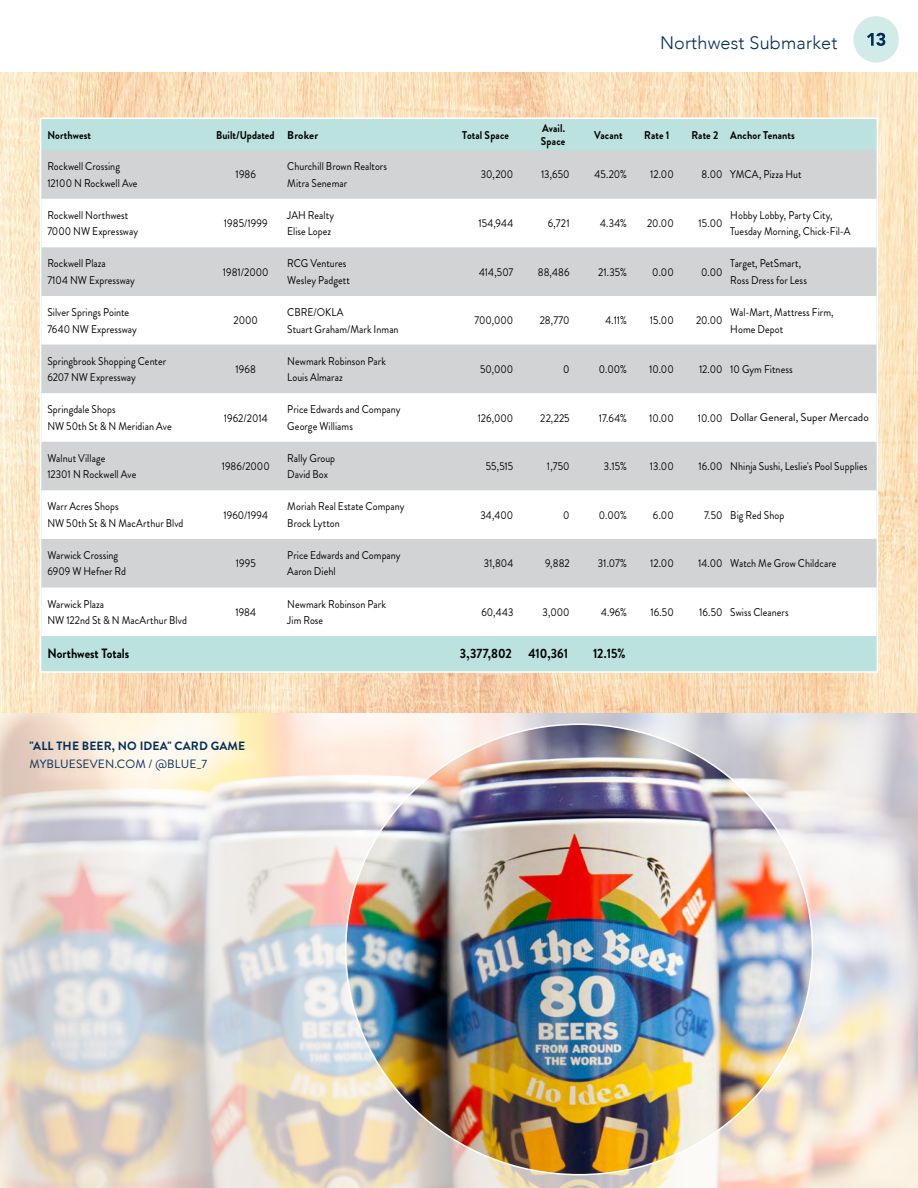
<style>
.page{position:relative;width:918px;height:1188px;background:#fff}
.page>*{position:absolute;margin:0;border:0;box-sizing:border-box;transform-origin:0 0}
.t1{font:300 18px "Avenir";letter-spacing:.01em;color:#002e5a}
.t2{font:700 13.5px "Brandon Grotesque";color:#000;scale:.9 1}
.t3{font:700 12px "Brandon Grotesque";letter-spacing:.01em;color:#002e5a}
.t4{font:12px "Brandon Grotesque";letter-spacing:.01em;color:#002e5a}
.t5{font:11.25px/16.5px "Brandon Grotesque";letter-spacing:.005em;color:#000;scale:.9 1}
.t6{font:700 11.25px/13.5px "Brandon Grotesque";letter-spacing:.01em;color:#000;scale:.9 1}
</style>
<div class="page">
<img style="left:0;top:72px;width:918px;height:1116px">
<div style="left:853px;top:16px;width:46px;height:47px;background:#d1ece8;border-radius:23px"></div>
<svg style="left:867px;top:33px;width:18px;height:13px"></svg>
<div style="left:43px;top:121px;width:832px;height:29px;background:#bbe2de"></div>
<div style="left:43px;top:150px;width:832px;height:49px;background:#d1d3d4"></div>
<svg style="left:43px;top:199px;width:832px;height:437px"></svg>
<div style="left:43px;top:636px;width:832px;height:34px;background:#bbe2de"></div>
<hr style="left:724px;top:636px;width:1px;height:34px;background:#bbe2de">
<img style="left:346px;top:724px;width:466px;height:451px">
<div style="left:33px;top:744px;width:230px;height:44px;background:#fff;opacity:.75"></div>
<h1 class="t1" style="left:660px;top:32px;width:179px">Northwest Submarket</h1>
<p class="t6" style="left:47px;top:128px;width:50px">Northwest</p>
<p class="t6" style="left:216px;top:128px;width:115px">Built/Updated Broker</p>
<p class="t6" style="left:462px;top:128px;width:53px">Total Space</p>
<p class="t6" style="left:541px;top:121px;width:29px">Avail.<br>Space</p>
<p class="t6" style="left:594px;top:128px;width:33px">Vacant</p>
<p class="t6" style="left:644px;top:128px;width:29px">Rate 1</p>
<p class="t6" style="left:692px;top:128px;width:116px">Rate 2 Anchor Tenants</p>
<p class="t5" style="left:47px;top:158px;width:102px">Rockwell Crossing<br>12100 N Rockwell Ave</p>
<p class="t5" style="left:236px;top:166px;width:24px">1986</p>
<p class="t5" style="left:287px;top:158px;width:112px">Churchill Brown Realtors<br>Mitra Senemar</p>
<p class="t5" style="left:481px;top:166px;width:38px">30,200</p>
<p class="t5" style="left:541px;top:166px;width:33px">13,650</p>
<p class="t5" style="left:595px;top:166px;width:38px">45.20%</p>
<p class="t5" style="left:650px;top:166px;width:28px">12.00</p>
<p class="t5" style="left:702px;top:166px;width:113px">8.00 YMCA, Pizza Hut</p>
<p class="t5" style="left:47px;top:207px;width:102px">Rockwell Northwest<br>7000 NW Expressway</p>
<p class="t5" style="left:224px;top:215px;width:50px">1985/1999</p>
<p class="t5" style="left:287px;top:207px;width:54px">JAH Realty<br>Elise Lopez</p>
<p class="t5" style="left:478px;top:215px;width:40px">154,944</p>
<p class="t5" style="left:548px;top:215px;width:26px">6,721</p>
<p class="t5" style="left:600px;top:215px;width:31px">4.34%</p>
<p class="t5" style="left:647px;top:215px;width:31px">20.00</p>
<p class="t5" style="left:699px;top:215px;width:28px">15.00</p>
<p class="t5" style="left:730px;top:207px;width:135px">Hobby Lobby, Party City,<br>Tuesday Morning, Chick-Fil-A</p>
<p class="t5" style="left:47px;top:255px;width:99px">Rockwell Plaza<br>7104 NW Expressway</p>
<p class="t5" style="left:223px;top:264px;width:52px">1981/2000</p>
<p class="t5" style="left:287px;top:255px;width:71px">RCG Ventures<br>Wesley Padgett</p>
<p class="t5" style="left:479px;top:264px;width:39px">414,507</p>
<p class="t5" style="left:538px;top:264px;width:37px">88,486</p>
<p class="t5" style="left:598px;top:264px;width:34px">21.35%</p>
<p class="t5" style="left:652px;top:264px;width:25px">0.00</p>
<p class="t5" style="left:701px;top:264px;width:25px">0.00</p>
<p class="t5" style="left:730px;top:255px;width:87px">Target, PetSmart,<br>Ross Dress for Less</p>
<p class="t5" style="left:47px;top:304px;width:101px">Silver Springs Pointe<br>7640 NW Expressway</p>
<p class="t5" style="left:234px;top:312px;width:29px">2000</p>
<p class="t5" style="left:287px;top:304px;width:125px">CBRE/OKLA<br>Stuart Graham/Mark Inman</p>
<p class="t5" style="left:474px;top:312px;width:45px">700,000</p>
<p class="t5" style="left:540px;top:312px;width:35px">28,770</p>
<p class="t5" style="left:605px;top:312px;width:26px">4.11%</p>
<p class="t5" style="left:650px;top:312px;width:28px">15.00</p>
<p class="t5" style="left:696px;top:312px;width:31px">20.00</p>
<p class="t5" style="left:730px;top:304px;width:116px">Wal-Mart, Mattress Firm,<br>Home Depot</p>
<p class="t5" style="left:47px;top:353px;width:134px">Springbrook Shopping Center<br>6207 NW Expressway</p>
<p class="t5" style="left:236px;top:361px;width:24px">1968</p>
<p class="t5" style="left:287px;top:353px;width:111px">Newmark Robinson Park<br>Louis Almaraz</p>
<p class="t5" style="left:480px;top:361px;width:39px">50,000</p>
<p class="t5" style="left:563px;top:361px;width:9px">0</p>
<p class="t5" style="left:599px;top:361px;width:33px">0.00%</p>
<p class="t5" style="left:649px;top:361px;width:29px">10.00</p>
<p class="t5" style="left:699px;top:361px;width:105px">12.00 10 Gym Fitness</p>
<p class="t5" style="left:47px;top:401px;width:140px">Springdale Shops<br>NW 50th St &amp; N Meridian Ave</p>
<p class="t5" style="left:224px;top:410px;width:50px">1962/2014</p>
<p class="t5" style="left:287px;top:401px;width:127px">Price Edwards and Company<br>George Williams</p>
<p class="t5" style="left:478px;top:410px;width:41px">126,000</p>
<p class="t5" style="left:540px;top:410px;width:34px">22,225</p>
<p class="t5" style="left:599px;top:410px;width:33px">17.64%</p>
<p class="t5" style="left:649px;top:410px;width:29px">10.00</p>
<p class="t5" style="left:698px;top:409px;width:191px">10.00 Dollar General, Super Mercado</p>
<p class="t5" style="left:47px;top:450px;width:100px">Walnut Village<br>12301 N Rockwell Ave</p>
<p class="t5" style="left:222px;top:458px;width:55px">1986/2000</p>
<p class="t5" style="left:287px;top:450px;width:55px">Rally Group<br>David Box</p>
<p class="t5" style="left:486px;top:458px;width:32px">55,515</p>
<p class="t5" style="left:547px;top:458px;width:27px">1,750</p>
<p class="t5" style="left:604px;top:458px;width:27px">3.15%</p>
<p class="t5" style="left:650px;top:458px;width:28px">13.00</p>
<p class="t5" style="left:698px;top:458px;width:189px">16.00 Nhinja Sushi, Leslie's Pool Supplies</p>
<p class="t5" style="left:47px;top:498px;width:153px">Warr Acres Shops<br>NW 50th St &amp; N MacArthur Blvd</p>
<p class="t5" style="left:224px;top:507px;width:51px">1960/1994</p>
<p class="t5" style="left:287px;top:498px;width:132px">Moriah Real Estate Company<br>Brock Lytton</p>
<p class="t5" style="left:480px;top:507px;width:38px">34,400</p>
<p class="t5" style="left:563px;top:507px;width:9px">0</p>
<p class="t5" style="left:599px;top:507px;width:33px">0.00%</p>
<p class="t5" style="left:653px;top:507px;width:25px">6.00</p>
<p class="t5" style="left:704px;top:507px;width:91px">7.50 Big Red Shop</p>
<p class="t5" style="left:47px;top:547px;width:89px">Warwick Crossing<br>6909 W Hefner Rd</p>
<p class="t5" style="left:236px;top:555px;width:24px">1995</p>
<p class="t5" style="left:287px;top:547px;width:127px">Price Edwards and Company<br>Aaron Diehl</p>
<p class="t5" style="left:484px;top:555px;width:34px">31,804</p>
<p class="t5" style="left:545px;top:555px;width:29px">9,882</p>
<p class="t5" style="left:598px;top:555px;width:34px">31.07%</p>
<p class="t5" style="left:650px;top:555px;width:28px">12.00</p>
<p class="t5" style="left:698px;top:555px;width:155px">14.00 Watch Me Grow Childcare</p>
<p class="t5" style="left:47px;top:596px;width:157px">Warwick Plaza<br>NW 122nd St &amp; N MacArthur Blvd</p>
<p class="t5" style="left:235px;top:604px;width:25px">1984</p>
<p class="t5" style="left:287px;top:596px;width:111px">Newmark Robinson Park<br>Jim Rose</p>
<p class="t5" style="left:481px;top:604px;width:37px">60,443</p>
<p class="t5" style="left:543px;top:604px;width:32px">3,000</p>
<p class="t5" style="left:601px;top:604px;width:30px">4.96%</p>
<p class="t5" style="left:650px;top:604px;width:28px">16.50</p>
<p class="t5" style="left:699px;top:604px;width:101px">16.50 Swiss Cleaners</p>
<p class="t2" style="left:47px;top:644px;width:93px">Northwest Totals</p>
<p class="t2" style="left:460px;top:644px;width:122px">3,377,802 410,361</p>
<p class="t2" style="left:593px;top:644px;width:37px">12.15%</p>
<p class="t3" style="left:29px;top:737px;width:217px">"ALL THE BEER, NO IDEA" CARD GAME</p>
<p class="t4" style="left:29px;top:755px;width:179px">MYBLUESEVEN.COM / @BLUE_7</p>
</div>
